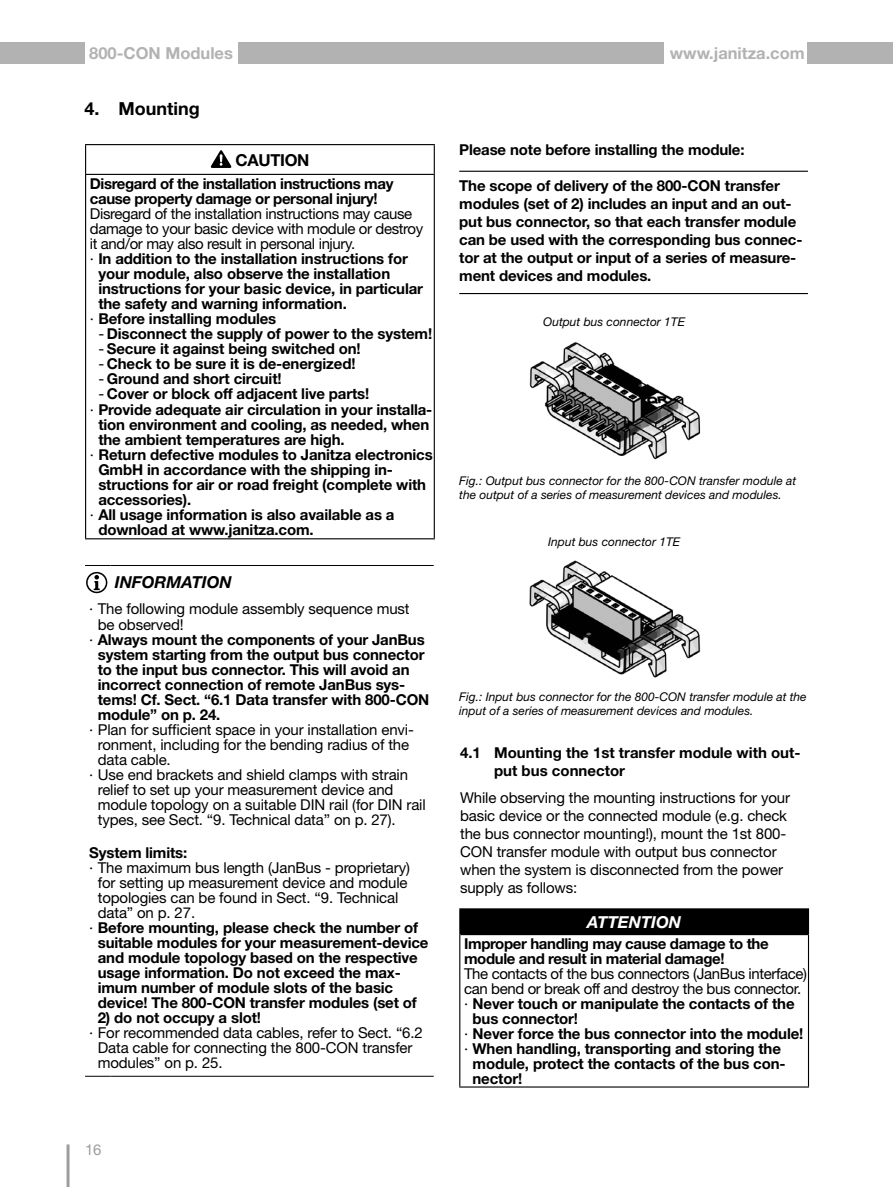
<style>
.page{position:relative;width:893px;height:1187px;background:#fff}
.page>*{position:absolute;margin:0;border:0;box-sizing:border-box;transform-origin:0 0}
.t1{font:700 18px "Helvetica Neue LT Pro";color:#000}
.t2{font:700 16.5px "Helvetica Neue LT Pro";color:#b3b2b2}
.t3{font:italic 700 16.5px "Helvetica Neue LT Pro";color:#000}
.t4{font:italic 700 16.5px "Helvetica Neue LT Pro";color:#fff}
.t5{font:700 16.5px "Helvetica Neue LT Pro";letter-spacing:-.02em;color:#000}
.t6{font:700 15px/18px "Helvetica Neue LT Pro";letter-spacing:-.01em;color:#000}
.t7{font:15px/18px "Helvetica Neue LT Pro";letter-spacing:-.01em;color:#000}
.t8{font:15px "Helvetica Neue LT Pro";color:#9d9d9c}
.t9{font:italic 12px/14.4px "Helvetica Neue LT Pro";color:#000}
.s1{font-weight:400}
</style>
<div class="page">
<div style="left:0;top:43px;width:85px;height:21px;background:#b3b2b2"></div>
<div style="left:238px;top:43px;width:425px;height:21px;background:#b3b2b2"></div>
<div style="left:808px;top:43px;width:85px;height:21px;background:#b3b2b2"></div>
<hr style="left:67px;top:1144px;width:3px;height:42px;background:#9d9d9c">
<hr style="left:85px;top:144px;width:350px;height:1px;background:#000">
<svg style="left:85px;top:145px;width:1px;height:29px"></svg>
<svg style="left:434px;top:145px;width:1px;height:29px"></svg>
<hr style="left:85px;top:174px;width:350px;height:1px;background:#000">
<hr style="left:85px;top:175px;width:1px;height:363px;background:#000">
<hr style="left:434px;top:175px;width:1px;height:363px;background:#000">
<hr style="left:85px;top:538px;width:350px;height:1px;background:#000">
<svg style="left:211px;top:150px;width:20px;height:18px"></svg>
<svg style="left:85px;top:565px;width:26px;height:1px"></svg>
<hr style="left:111px;top:565px;width:323px;height:1px;background:#000">
<svg style="left:85px;top:1075px;width:26px;height:1px"></svg>
<hr style="left:111px;top:1075px;width:323px;height:1px;background:#000">
<svg style="left:86px;top:572px;width:21px;height:21px"></svg>
<div style="left:460px;top:908px;width:348px;height:26px;background:#000"></div>
<hr style="left:459px;top:934px;width:1px;height:152px;background:#000">
<hr style="left:808px;top:934px;width:1px;height:152px;background:#000">
<hr style="left:459px;top:1086px;width:350px;height:1px;background:#000">
<hr style="left:459px;top:908px;width:350px;height:1px;background:#000">
<svg style="left:459px;top:909px;width:1px;height:25px"></svg>
<svg style="left:808px;top:909px;width:1px;height:25px"></svg>
<hr style="left:460px;top:933px;width:348px;height:2px;background:#000">
<img style="left:529px;top:341px;width:172px;height:119px">
<img style="left:529px;top:560px;width:172px;height:118px">
<hr style="left:459px;top:171px;width:349px;height:1px;background:#000">
<hr style="left:459px;top:293px;width:349px;height:1px;background:#000">
<p class="t2" style="left:89px;top:42px;width:145px">800-CON Modules</p>
<p class="t2" style="left:670px;top:42px;width:137px">www.janitza.com</p>
<p class="t1" style="left:85px;top:97px;width:117px">4. Mounting</p>
<p class="t5" style="left:236px;top:150px;width:75px">CAUTION</p>
<p class="t6" style="left:90px;top:176px;width:305px;line-height:15px">Disregard of the installation instructions may cause property damage or personal injury!</p>
<p class="t7" style="left:90px;top:205px;width:324px">Disregard of the installation instructions may cause</p>
<p class="t7" style="left:90px;top:220px;width:335px">damage to your basic device with module or destroy</p>
<p class="t7" style="left:90px;top:235px;width:267px">it and/or may also result in personal injury.</p>
<p class="t6" style="left:90px;top:250px;width:320px"><span class="s1">·</span> In addition to the installation instructions for</p>
<p class="t6" style="left:98px;top:265px;width:293px">your module, also observe the installation</p>
<p class="t6" style="left:98px;top:280px;width:326px">instructions for your basic device, in particular</p>
<p class="t6" style="left:98px;top:295px;width:250px">the safety and warning information.</p>
<p class="t6" style="left:90px;top:310px;width:188px"><span class="s1">·</span> Before installing modules</p>
<p class="t6" style="left:98px;top:325px;width:335px"><span class="s1">-</span> Disconnect the supply of power to the system!</p>
<p class="t6" style="left:98px;top:340px;width:264px"><span class="s1">-</span> Secure it against being switched on!</p>
<p class="t6" style="left:98px;top:355px;width:259px"><span class="s1">-</span> Check to be sure it is de-energized!</p>
<p class="t6" style="left:98px;top:370px;width:185px"><span class="s1">-</span> Ground and short circuit!</p>
<p class="t6" style="left:98px;top:385px;width:272px"><span class="s1">-</span> Cover or block off adjacent live parts!</p>
<p class="t6" style="left:90px;top:400px;width:344px"><span class="s1">·</span> Provide adequate air circulation in your installa-</p>
<p class="t6" style="left:98px;top:415px;width:332px">tion environment and cooling, as needed, when</p>
<p class="t6" style="left:98px;top:430px;width:248px">the ambient temperatures are high.</p>
<p class="t6" style="left:90px;top:445px;width:344px"><span class="s1">·</span> Return defective modules to Janitza electronics</p>
<p class="t6" style="left:98px;top:460px;width:296px">GmbH in accordance with the shipping in-</p>
<p class="t6" style="left:98px;top:475px;width:329px">structions for air or road freight (complete with</p>
<p class="t6" style="left:98px;top:490px;width:94px">accessories).</p>
<p class="t6" style="left:90px;top:505px;width:306px"><span class="s1">·</span> All usage information is also available as a</p>
<p class="t6" style="left:98px;top:520px;width:217px">download at www.janitza.com.</p>
<p class="t3" style="left:115px;top:572px;width:119px">INFORMATION</p>
<p class="t7" style="left:89px;top:599px;width:322px">· The following module assembly sequence must</p>
<p class="t7" style="left:98px;top:614px;width:87px">be observed!</p>
<p class="t6" style="left:89px;top:629px;width:337px"><span class="s1">·</span> Always mount the components of your JanBus</p>
<p class="t6" style="left:98px;top:644px;width:328px">system starting from the output bus connector</p>
<p class="t6" style="left:98px;top:659px;width:313px">to the input bus connector. This will avoid an</p>
<p class="t6" style="left:98px;top:674px;width:309px">incorrect connection of remote JanBus sys-</p>
<p class="t6" style="left:98px;top:689px;width:333px">tems! Cf. Sect. “6.1 Data transfer with 800-CON</p>
<p class="t6" style="left:98px;top:704px;width:124px">module” on p. 24.</p>
<p class="t7" style="left:89px;top:719px;width:326px">· Plan for sufficient space in your installation envi-</p>
<p class="t7" style="left:98px;top:734px;width:313px">ronment, including for the bending radius of the</p>
<p class="t7" style="left:98px;top:749px;width:74px">data cable.</p>
<p class="t7" style="left:89px;top:764px;width:320px">· Use end brackets and shield clamps with strain</p>
<p class="t7" style="left:98px;top:779px;width:297px">relief to set up your measurement device and</p>
<p class="t7" style="left:98px;top:794px;width:329px">module topology on a suitable DIN rail (for DIN rail</p>
<p class="t7" style="left:98px;top:809px;width:299px">types, see Sect. “9. Technical data” on p. 27).</p>
<p class="t6" style="left:89px;top:842px;width:99px">System limits:</p>
<p class="t7" style="left:89px;top:857px;width:322px">· The maximum bus length (JanBus - proprietary)</p>
<p class="t7" style="left:98px;top:872px;width:311px">for setting up measurement device and module</p>
<p class="t7" style="left:98px;top:887px;width:302px">topologies can be found in Sect. “9. Technical</p>
<p class="t7" style="left:98px;top:902px;width:99px">data” on p. 27.</p>
<p class="t6" style="left:89px;top:917px;width:330px"><span class="s1">·</span> Before mounting, please check the number of</p>
<p class="t6" style="left:98px;top:932px;width:332px">suitable modules for your measurement-device</p>
<p class="t6" style="left:98px;top:947px;width:322px">and module topology based on the respective</p>
<p class="t6" style="left:98px;top:962px;width:305px">usage information. Do not exceed the max-</p>
<p class="t6" style="left:98px;top:977px;width:297px">imum number of module slots of the basic</p>
<p class="t6" style="left:98px;top:992px;width:321px">device! The 800-CON transfer modules (set of</p>
<p class="t6" style="left:98px;top:1007px;width:165px">2) do not occupy a slot!</p>
<p class="t7" style="left:98px;top:1024px;width:326px;line-height:15px;text-indent:-9px">· For recommended data cables, refer to Sect. “6.2<br>Data cable for connecting the 800-CON transfer modules” on p. 25.</p>
<p class="t8" style="left:85px;top:1140px;width:18px">16</p>
<p class="t6" style="left:459px;top:141px;width:287px">Please note before installing the module:</p>
<p class="t6" style="left:459px;top:177px;width:345px">The scope of delivery of the 800-CON transfer modules (set of 2) includes an input and an out&shy;put bus connector, so that each transfer module can be used with the corresponding bus connec&shy;tor at the output or input of a series of measure&shy;ment devices and modules.</p>
<p class="t9" style="left:543px;top:314px;width:143px">Output bus connector 1TE</p>
<p class="t9" style="left:459px;top:473px;width:338px">Fig.: Output bus connector for the 800-CON transfer module at the output of a series of measurement devices and modules.</p>
<p class="t9" style="left:548px;top:534px;width:134px">Input bus connector 1TE</p>
<p class="t9" style="left:459px;top:689px;width:349px">Fig.: Input bus connector for the 800-CON transfer module at the input of a series of measurement devices and modules.</p>
<p class="t6" style="left:494px;top:743px;width:308px;text-indent:-34px">4.1 Mounting the 1st transfer module with out&shy;put bus connector</p>
<p class="t7" style="left:460px;top:788px;width:331px">While observing the mounting instructions for your basic device or the connected module (e.g. check the bus connector mounting!), mount the 1st 800- CON transfer module with output bus connector when the system is disconnected from the power supply as follows:</p>
<p class="t4" style="left:587px;top:911px;width:95px">ATTENTION</p>
<p class="t6" style="left:464px;top:935px;width:306px;line-height:15px">Improper handling may cause damage to the module and result in material damage!</p>
<p class="t7" style="left:464px;top:963px;width:345px">The contacts of the bus connectors (JanBus interface)</p>
<p class="t7" style="left:464px;top:978px;width:339px">can bend or break off and destroy the bus connector.</p>
<p class="t6" style="left:464px;top:993px;width:332px"><span class="s1">·</span> Never touch or manipulate the contacts of the</p>
<p class="t6" style="left:473px;top:1008px;width:107px">bus connector!</p>
<p class="t6" style="left:464px;top:1023px;width:341px"><span class="s1">·</span> Never force the bus connector into the module!</p>
<p class="t6" style="left:464px;top:1038px;width:318px"><span class="s1">·</span> When handling, transporting and storing the</p>
<p class="t6" style="left:473px;top:1053px;width:315px">module, protect the contacts of the bus con-</p>
<p class="t6" style="left:473px;top:1068px;width:51px">nector!</p>
</div>
